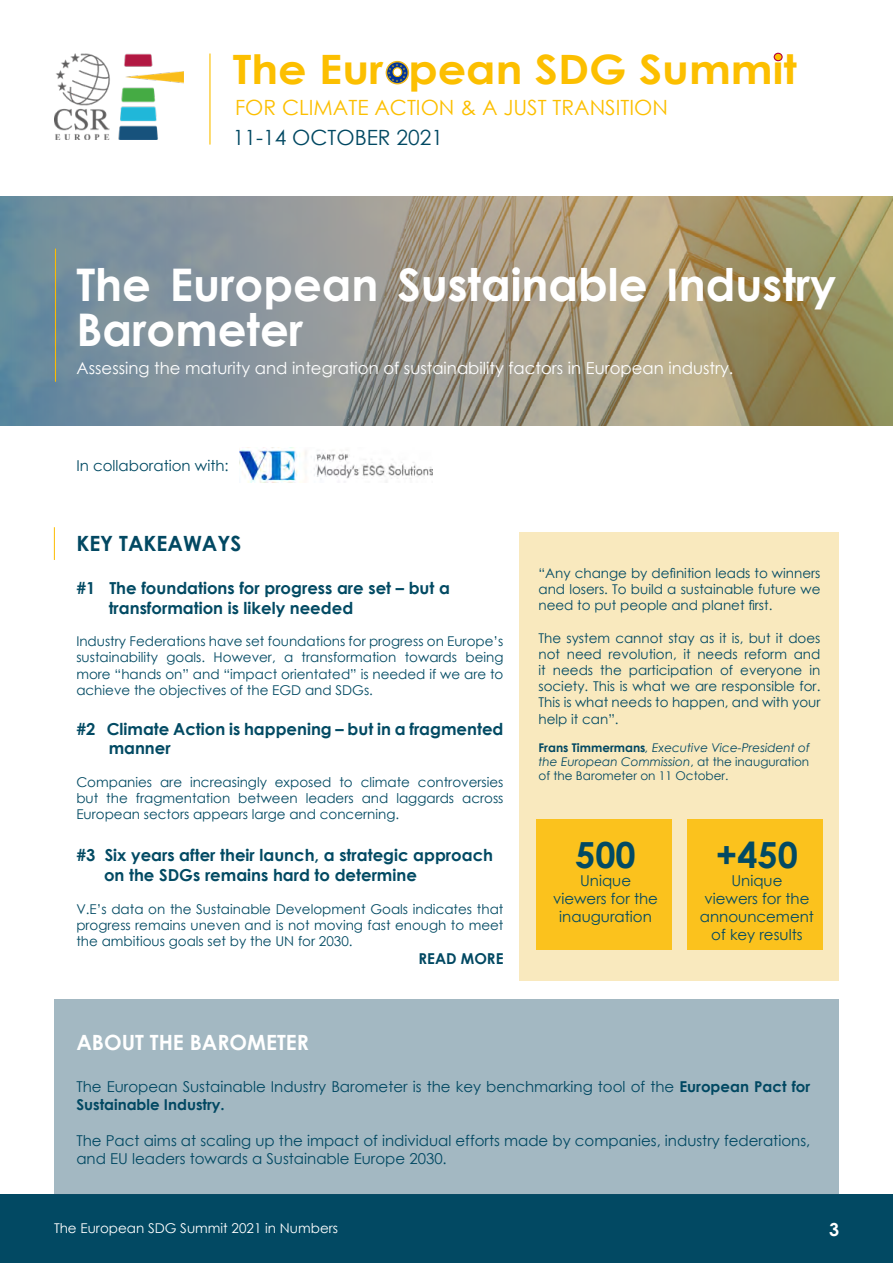
<style>
.page{position:relative;width:893px;height:1263px;background:#fff}
.page>*{position:absolute;margin:0;border:0;box-sizing:border-box;transform-origin:0 0}
.t1{font:700 45px/45px "Century Gothic";color:#fff}
.t2{font:700 40.5px "Century Gothic";color:#fcbf00;scale:1.1 1}
.t3{font:700 36px "Century Gothic";color:#024a63}
.t4{font:21px "Century Gothic";color:#fcbf00}
.t5{font:700 21px "Century Gothic";color:#fff}
.t6{font:21px "Century Gothic";color:#014862}
.t7{font:700 21px "Century Gothic";color:#024862}
.t8{font:700 18px "Century Gothic";color:#fff}
.t9{font:700 16.5px "Century Gothic";color:#024a63}
.t10{font:16.5px "Century Gothic";color:#fff}
.t11{font:15px/18px "Century Gothic";color:#014862}
.t12{font:15px/18px "Century Gothic";color:#024a63;text-align:center}
.t13{font:700 15px "Century Gothic";color:#014862}
.t14{font:13.5px/16.2px "Century Gothic";color:#024a63;text-align:justify}
.t15{font:13.5px "Century Gothic";color:#fff}
.t16{font:italic 12px/14.4px "Century Gothic";color:#024862;text-align:justify}
.s1{font-weight:700;font-style:normal}
.s2{font-style:normal}
.s3{font-weight:700}
</style>
<div class="page">
<img style="left:54px;top:54px;width:129px;height:85px">
<hr style="left:209px;top:54px;width:2px;height:91px;background:#fcbf00">
<img style="left:386px;top:62px;width:22px;height:22px;border-radius:11px">
<div style="left:386px;top:61px;width:23px;height:23px;border:2px solid #edb618;border-radius:50%"></div>
<div style="left:393px;top:68px;width:9px;height:8px;background:#fff;border-radius:50%"></div>
<div style="left:392px;top:67px;width:10px;height:10px;border:1px solid #fcbf00;border-radius:50%"></div>
<div style="left:774px;top:53px;width:8px;height:8px;background:#fcbf00;border-radius:50%"></div>
<div style="left:774px;top:53px;width:9px;height:8px;border:1px solid #b6003b;border-radius:50%"></div>
<div style="left:0;top:1195px;width:893px;height:68px;background:#024963"></div>
<div style="left:520px;top:532px;width:319px;height:449px;background:#f9e9be"></div>
<div style="left:54px;top:1000px;width:785px;height:195px;background:#a3b8c2"></div>
<hr style="left:54px;top:527px;width:1px;height:33px;background:#fcbc00">
<svg style="left:0;top:197px;width:893px;height:228px;background:#959687"></svg>
<hr style="left:55px;top:249px;width:1px;height:133px;background:#fcbc00">
<img style="left:240px;top:448px;width:193px;height:34px">
<div style="left:536px;top:819px;width:136px;height:130px;background:#fbc21d"></div>
<div style="left:687px;top:819px;width:136px;height:130px;background:#fbc21d"></div>
<p class="t2" style="left:233px;top:38px;width:514px">The Eur pean SDG Summit</p>
<p class="t6" style="left:233px;top:122px;width:212px">11-14 OCTOBER 2021</p>
<p class="t4" style="left:235px;top:93px;width:434px">FOR CLIMATE ACTION &amp; A JUST TRANSITION</p>
<p class="t1" style="left:76px;top:261px;width:761px">The European Sustainable Industry<br>Barometer</p>
<p class="t10" style="left:77px;top:356px;width:658px">Assessing the maturity and integration of sustainability factors in European industry.</p>
<p class="t12" style="left:76px;top:456px;width:154px">In collaboration with:</p>
<p class="t7" style="left:76px;top:528px;width:167px">KEY TAKEAWAYS</p>
<p class="t9" style="left:76px;top:575px;width:375px">#1 The foundations for progress are set – but a</p>
<p class="t9" style="left:109px;top:595px;width:246px">transformation is likely needed</p>
<p class="t14" style="left:76px;top:633px;width:429px">Industry Federations have set foundations for progress on Europe’s sustainability goals. However, a transformation towards being more “hands on” and “impact orientated” is needed if we are to achieve the objectives of the EGD and SDGs.</p>
<p class="t9" style="left:76px;top:716px;width:429px">#2 Climate Action is happening – but in a fragmented</p>
<p class="t9" style="left:109px;top:736px;width:64px">manner</p>
<p class="t14" style="left:76px;top:773px;width:429px">Companies are increasingly exposed to climate controversies but the fragmentation between leaders and laggards across European sectors appears large and concerning.</p>
<p class="t9" style="left:76px;top:843px;width:418px">#3 Six years after their launch, a strategic approach</p>
<p class="t9" style="left:104px;top:863px;width:314px">on the SDGs remains hard to determine</p>
<p class="t14" style="left:76px;top:900px;width:429px">V.E’s data on the Sustainable Development Goals indicates that progress remains uneven and is not moving fast enough to meet the ambitious goals set by the UN for 2030.</p>
<p class="t13" style="left:419px;top:948px;width:86px">READ MORE</p>
<p class="t14" style="left:538px;top:565px;width:283px">“Any change by definition leads to winners and losers. To build a sustainable future we need to put people and planet first.</p>
<p class="t14" style="left:538px;top:629px;width:283px">The system cannot stay as it is, but it does not need revolution, it needs reform and it needs the participation of everyone in society. This is what we are responsible for.<br>This is what needs to happen, and with your help it can”.</p>
<p class="t16" style="left:538px;top:740px;width:273px"><span class="s1">Frans Timmermans</span>, Executive Vice-President of the European Commission<span class="s2">, at the inauguration of the Barometer on 11 October.</span></p>
<p class="t3" style="left:575px;top:828px;width:62px">500</p>
<p class="t12" style="left:553px;top:871px;width:106px">Unique viewers for the inauguration</p>
<p class="t3" style="left:716px;top:828px;width:84px">+450</p>
<p class="t12" style="left:700px;top:871px;width:116px">Unique<br>viewers for the announcement of key results</p>
<p class="t5" style="left:76px;top:1026px;width:234px">ABOUT THE BAROMETER</p>
<p class="t11" style="left:76px;top:1077px;width:735px">The European Sustainable Industry Barometer is the key benchmarking tool of the <span class="s3">European Pact for<br>Sustainable Industry.</span></p>
<p class="t11" style="left:76px;top:1131px;width:735px">The Pact aims at scaling up the impact of individual efforts made by companies, industry federations, and EU leaders towards a Sustainable Europe 2030.</p>
<p class="t15" style="left:54px;top:1219px;width:286px">The European SDG Summit 2021 in Numbers</p>
<p class="t8" style="left:829px;top:1216px;width:12px">3</p>
</div>
